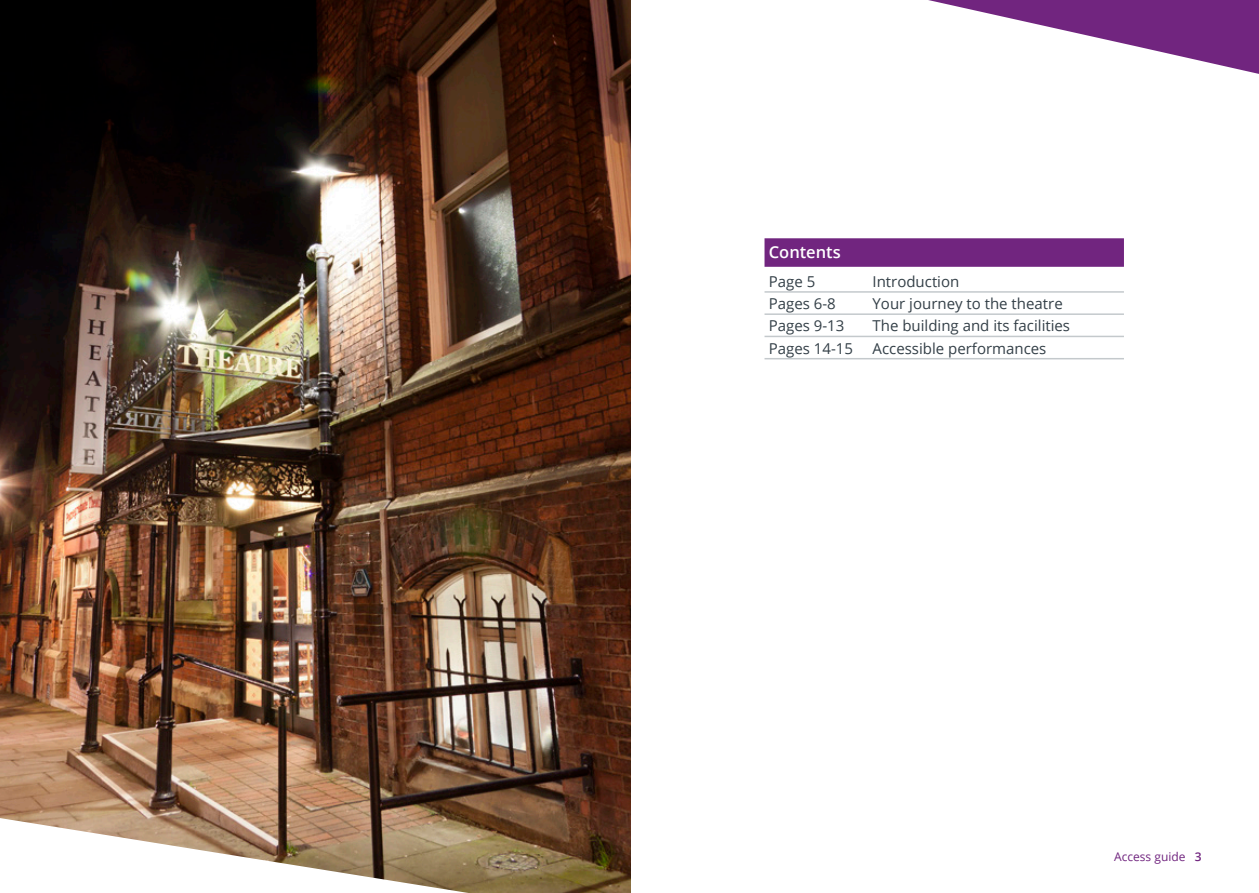
<style>
.page{position:relative;width:1259px;height:893px;background:#fff}
.page>*{position:absolute;margin:0;border:0;box-sizing:border-box;transform-origin:0 0}
._11_regular_DARK_lin{font:600 16.5px "Open Sans";color:#fff}
._10_blue_line_below{font:15px "Open Sans";color:#333f47}
.t1{font:12px "Open Sans";color:#71257f}
.s1{font-weight:600}
</style>
<div class="page">
<svg style="left:928px;top:0;width:331px;height:74px"></svg>
<img style="left:0;top:0;width:630px;height:812px">
<svg style="left:0;top:812px;width:631px;height:81px"></svg>
<div style="left:764px;top:238px;width:360px;height:29px;background:#71257f"></div>
<hr style="left:764px;top:291px;width:360px;height:2px;background:#c4c9cc">
<hr style="left:764px;top:313px;width:360px;height:2px;background:#c4c9cc">
<hr style="left:764px;top:336px;width:360px;height:1px;background:#c4c9cc">
<hr style="left:764px;top:358px;width:360px;height:1px;background:#c4c9cc">
<p class="_11_regular_DARK_lin" style="left:769px;top:240px;width:74px">Contents</p>
<p class="_10_blue_line_below" style="left:769px;top:271px;width:48px">Page 5</p>
<p class="_10_blue_line_below" style="left:872px;top:271px;width:88px">Introduction</p>
<p class="_10_blue_line_below" style="left:769px;top:293px;width:69px">Pages 6-8</p>
<p class="_10_blue_line_below" style="left:872px;top:293px;width:192px">Your journey to the theatre</p>
<p class="_10_blue_line_below" style="left:769px;top:316px;width:77px">Pages 9-13</p>
<p class="_10_blue_line_below" style="left:872px;top:316px;width:199px">The building and its facilities</p>
<p class="_10_blue_line_below" style="left:769px;top:338px;width:86px">Pages 14-15</p>
<p class="_10_blue_line_below" style="left:872px;top:338px;width:175px">Accessible performances</p>
<p class="t1" style="left:1114px;top:849px;width:89px">Access guide <span class="s1">3</span></p>
</div>
